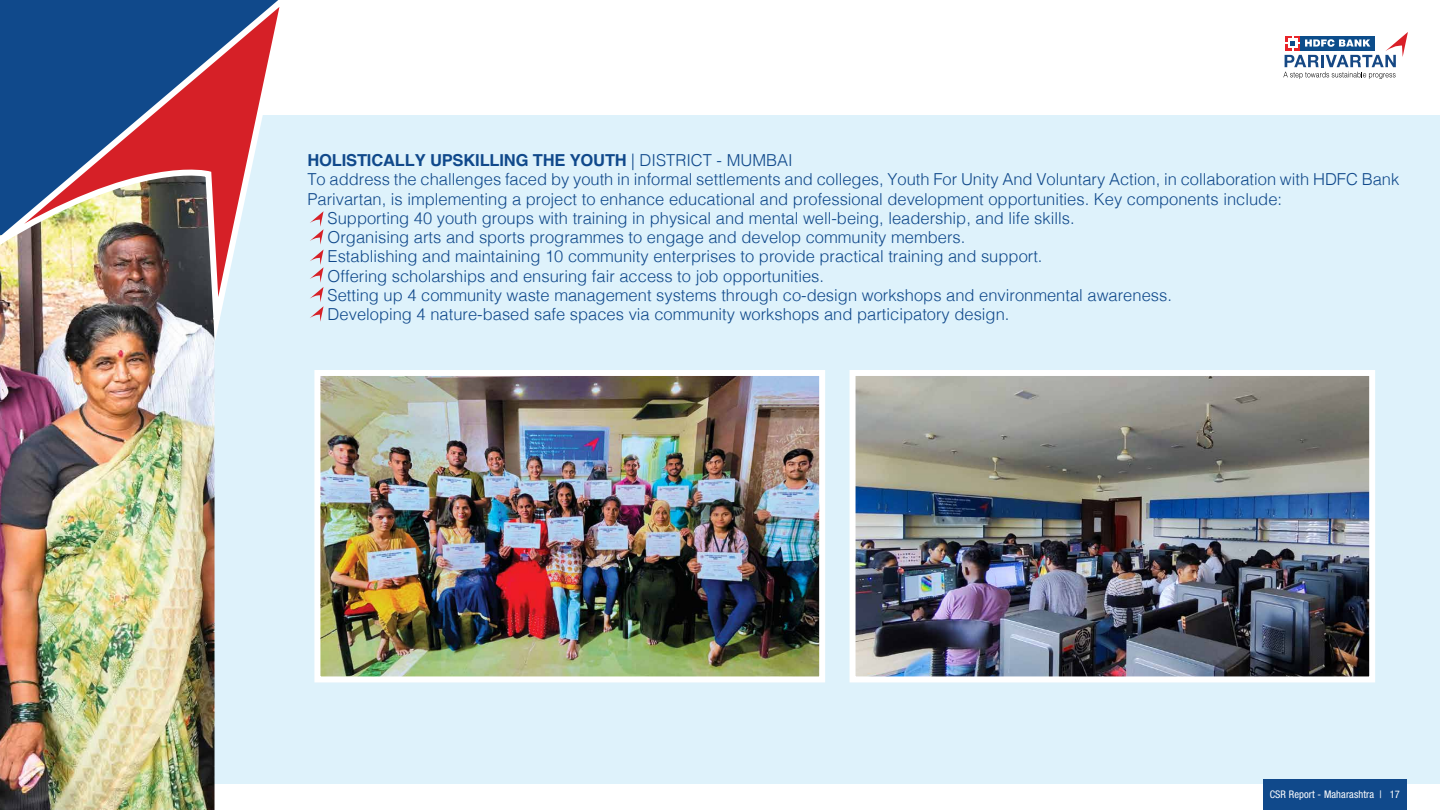
<style>
.page{position:relative;width:1440px;height:810px;background:#fff}
.page>*{position:absolute;margin:0;border:0;box-sizing:border-box;transform-origin:0 0}
.t1{font:300 16.5px "Helvetica";color:#10498b}
.t2{font:700 16.5px "Helvetica";letter-spacing:-.01em;color:#10498b}
.t3{font:condensed 10.5px "Helvetica Neue LT Std";letter-spacing:.01em;color:#fff}
.s1{font-weight:300}
</style>
<div class="page">
<div style="left:198px;top:115px;width:1242px;height:669px;background:#def2fb"></div>
<img style="left:0;top:327px;width:218px;height:483px">
<img style="left:0;top:0;width:280px;height:327px">
<svg style="left:1283px;top:32px;width:125px;height:47px"></svg>
<div style="left:1263px;top:779px;width:143px;height:31px;background:#10498b"></div>
<svg style="left:310px;top:211px;width:14px;height:111px"></svg>
<img style="left:321px;top:377px;width:497px;height:298px">
<div style="left:314px;top:370px;width:511px;height:312px;border:6px solid #fff"></div>
<img style="left:857px;top:377px;width:511px;height:298px">
<div style="left:850px;top:370px;width:525px;height:312px;border:6px solid #fff"></div>
<p class="t2" style="left:307px;top:150px;width:487px">HOLISTICALLY UPSKILLING THE YOUTH <span class="s1">| DISTRICT - MUMBAI</span></p>
<p class="t1" style="left:307px;top:165px;width:1094px">To address the challenges faced by youth in informal settlements and colleges, Youth For Unity And Voluntary Action, in collaboration with HDFC Bank</p>
<p class="t1" style="left:307px;top:185px;width:976px">Parivartan, is implementing a project to enhance educational and professional development opportunities. Key components include:</p>
<p class="t1" style="left:328px;top:204px;width:749px">Supporting 40 youth groups with training in physical and mental well-being, leadership, and life skills.</p>
<p class="t1" style="left:328px;top:223px;width:639px">Organising arts and sports programmes to engage and develop community members.</p>
<p class="t1" style="left:328px;top:243px;width:716px">Establishing and maintaining 10 community enterprises to provide practical training and support.</p>
<p class="t1" style="left:328px;top:262px;width:498px">Offering scholarships and ensuring fair access to job opportunities.</p>
<p class="t1" style="left:328px;top:281px;width:846px">Setting up 4 community waste management systems through co-design workshops and environmental awareness.</p>
<p class="t1" style="left:328px;top:300px;width:683px">Developing 4 nature-based safe spaces via community workshops and participatory design.</p>
<p class="t3" style="left:1270px;top:788px;width:132px">CSR Report - Maharashtra | 17</p>
</div>
